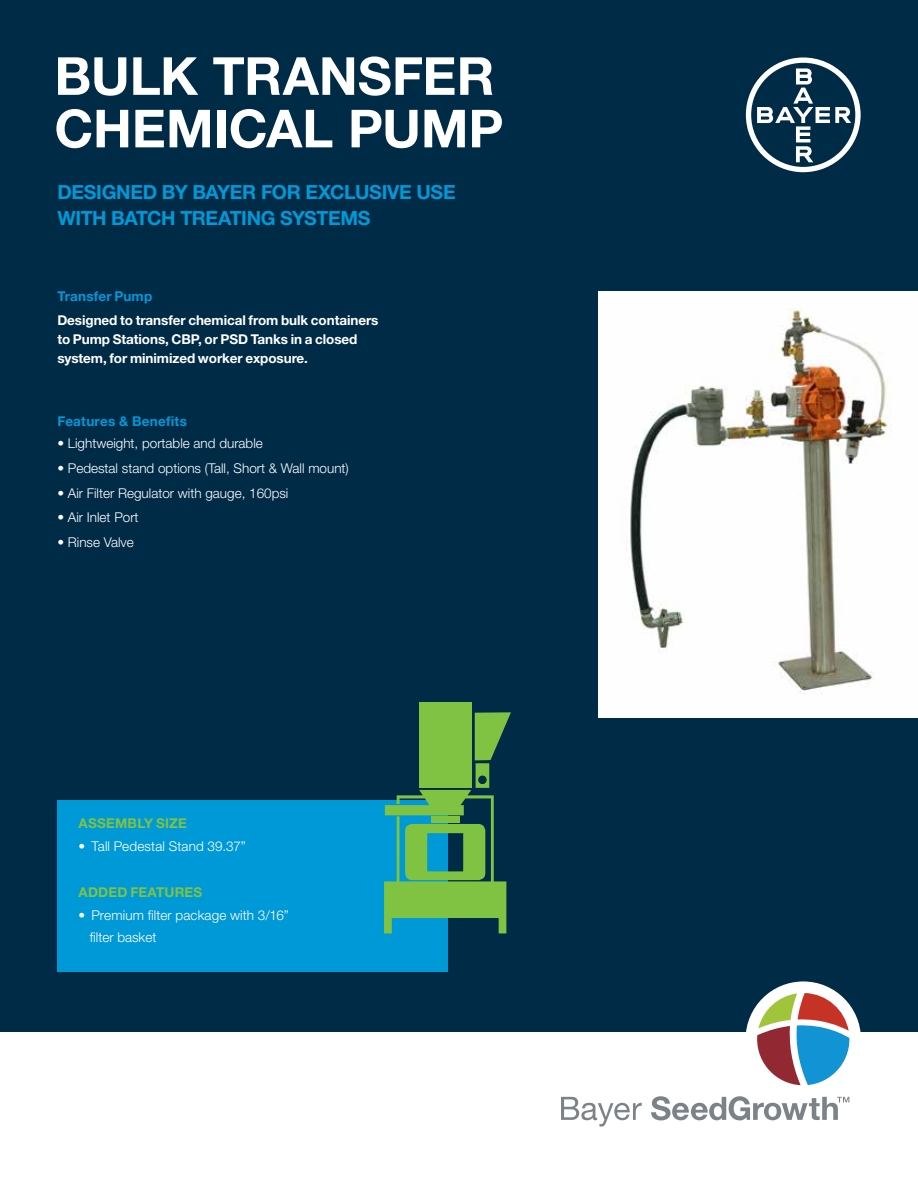
<style>
.page{position:relative;width:918px;height:1188px;background:#002b47}
.page>*{position:absolute;margin:0;border:0;box-sizing:border-box;transform-origin:0 0}
.t1{font:700 52.5px/52.5px "Helvetica Neue LT Std";color:#fff}
.t2{font:700 19.5px/25.5px "Helvetica Neue LT Std";letter-spacing:-.02em;color:#0099d8}
.t3{font:300 13.5px/22.2px "Helvetica Neue LT Std";color:#fff}
.t4{font:700 13.5px/19.2px "Helvetica Neue LT Std";letter-spacing:-.005em;color:#fff}
.t5{font:700 13.5px "Helvetica Neue LT Std";letter-spacing:.015em;color:#0099d8}
.t6{font:700 13.5px "Helvetica Neue LT Std";letter-spacing:.015em;color:#80c342}
</style>
<div class="page">
<div style="left:57px;top:800px;width:391px;height:171px;background:#0099d8"></div>
<div style="left:419px;top:702px;width:52px;height:86px;background:#80c342"></div>
<svg style="left:384px;top:712px;width:127px;height:221px"></svg>
<img style="left:599px;top:291px;width:319px;height:426px">
<div style="left:0;top:1033px;width:918px;height:155px;background:#fff"></div>
<svg style="left:561px;top:1097px;width:81px;height:30px"></svg>
<svg style="left:651px;top:1096px;width:198px;height:24px"></svg>
<div style="left:746px;top:981px;width:115px;height:116px;background:#fff;border-radius:50%"></div>
<svg style="left:757px;top:993px;width:92px;height:92px"></svg>
<svg style="left:746px;top:57px;width:115px;height:115px"></svg>
<h1 class="t1" style="left:54px;top:49px;width:451px">BULK TRANSFER<br>CHEMICAL PUMP</h1>
<h2 class="t2" style="left:57px;top:179px;width:400px">DESIGNED BY BAYER FOR exclusive USE<br>WITH BATCH TREATING SYSTEMS</h2>
<p class="t5" style="left:57px;top:288px;width:96px">Transfer Pump</p>
<p class="t4" style="left:57px;top:311px;width:323px">Designed to transfer chemical from bulk containers to Pump Stations, CBP, or PSD Tanks in a closed system, for minimized worker exposure.</p>
<p class="t5" style="left:57px;top:413px;width:131px">Features &amp; Benefits</p>
<p class="t3" style="left:57px;top:432px;width:207px">• Lightweight, portable and durable</p>
<p class="t3" style="left:57px;top:457px;width:293px">• Pedestal stand options (Tall, Short &amp; Wall mount)</p>
<p class="t3" style="left:57px;top:482px;width:233px">• Air Filter Regulator with gauge, 160psi</p>
<p class="t3" style="left:57px;top:506px;width:83px">• Air Inlet Port</p>
<p class="t3" style="left:57px;top:531px;width:78px">• Rinse Valve</p>
<p class="t6" style="left:79px;top:815px;width:108px">ASSEMBLY Size</p>
<p class="t3" style="left:79px;top:834px;width:169px">• Tall Pedestal Stand 39.37”</p>
<p class="t6" style="left:79px;top:884px;width:125px">ADDED FEATURES</p>
<p class="t3" style="left:90px;top:903px;width:201px;text-indent:-11px">• Premium filter package with 3/16” filter basket</p>
</div>
